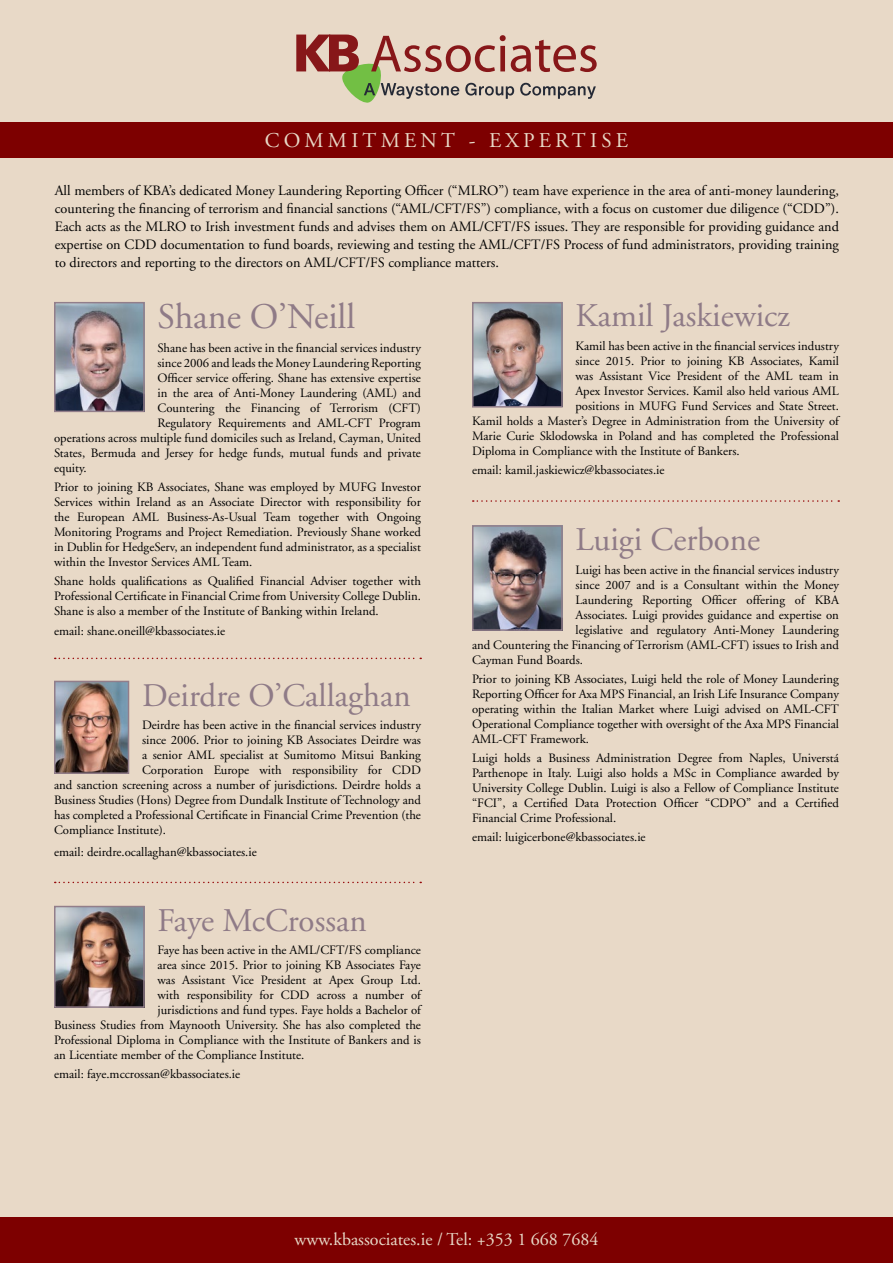
<style>
.page{position:relative;width:893px;height:1263px;background:#e8d9c7}
.page>*{position:absolute;margin:0;border:0;box-sizing:border-box;transform-origin:0 0}
.t1{font:36px "Adobe Garamond";color:#8f7b87}
.t2{font:33px "Adobe Garamond";color:#8f7b87}
.t3{font:21px "Adobe Garamond";letter-spacing:.2em;color:#e8d9c7}
.t4{font:18px "Adobe Garamond";color:#e8d9c7}
.t5{font:14.25px/18px "Adobe Garamond";color:#000;text-align:justify}
.t6{font:12.75px/15px "Adobe Garamond";color:#000;text-align:justify}
</style>
<div class="page">
<div style="left:0;top:122px;width:893px;height:35px;background:#7d0000"></div>
<svg style="left:296px;top:35px;width:301px;height:68px"></svg>
<div style="left:0;top:1217px;width:893px;height:46px;background:#7d0000"></div>
<img style="left:57px;top:684px;width:69px;height:87px">
<div style="left:54px;top:681px;width:75px;height:93px;border:2px solid #927e8a"></div>
<img style="left:475px;top:305px;width:85px;height:100px">
<div style="left:472px;top:302px;width:91px;height:106px;border:2px solid #927e8a"></div>
<img style="left:57px;top:305px;width:85px;height:104px">
<div style="left:54px;top:302px;width:91px;height:110px;border:2px solid #927e8a"></div>
<img style="left:57px;top:909px;width:85px;height:96px">
<div style="left:54px;top:906px;width:91px;height:102px;border:2px solid #927e8a"></div>
<svg style="left:55px;top:882px;width:366px;height:1px"></svg>
<svg style="left:55px;top:658px;width:366px;height:1px"></svg>
<svg style="left:473px;top:500px;width:366px;height:2px"></svg>
<img style="left:475px;top:528px;width:85px;height:100px">
<div style="left:472px;top:525px;width:91px;height:106px;border:2px solid #927e8a"></div>
<p class="t3" style="left:265px;top:129px;width:365px">COMMITMENT - EXPERTISE</p>
<p class="t5" style="left:55px;top:182px;width:786px">All members of KBA’s dedicated Money Laundering Reporting Officer (“MLRO”) team have experience in the area of anti-money laundering, countering the financing of terrorism and financial sanctions (“AML/CFT/FS”) compliance, with a focus on customer due diligence (“CDD”).<br>Each acts as the MLRO to Irish investment funds and advises them on AML/CFT/FS issues. They are responsible for providing guidance and expertise on CDD documentation to fund boards, reviewing and testing the AML/CFT/FS Process of fund administrators, providing training to directors and reporting to the directors on AML/CFT/FS compliance matters.</p>
<p class="t1" style="left:157px;top:298px;width:199px">Shane O’Neill</p>
<p class="t6" style="left:157px;top:341px;width:265px">Shane has been active in the financial services industry</p>
<p class="t6" style="left:157px;top:356px;width:265px">since 2006 and leads the Money Laundering Reporting</p>
<p class="t6" style="left:157px;top:371px;width:265px">Officer service offering. Shane has extensive expertise</p>
<p class="t6" style="left:157px;top:386px;width:265px">in the area of Anti-Money Laundering (AML) and</p>
<p class="t6" style="left:157px;top:401px;width:265px">Countering the Financing of Terrorism (CFT)</p>
<p class="t6" style="left:157px;top:416px;width:265px">Regulatory Requirements and AML-CFT Program</p>
<p class="t6" style="left:54px;top:431px;width:368px">operations across multiple fund domiciles such as Ireland, Cayman, United</p>
<p class="t6" style="left:54px;top:446px;width:368px">States, Bermuda and Jersey for hedge funds, mutual funds and private</p>
<p class="t6" style="left:54px;top:461px;width:34px">equity.</p>
<p class="t6" style="left:54px;top:480px;width:368px">Prior to joining KB Associates, Shane was employed by MUFG Investor Services within Ireland as an Associate Director with responsibility for the European AML Business-As-Usual Team together with Ongoing Monitoring Programs and Project Remediation. Previously Shane worked in Dublin for HedgeServ, an independent fund administrator, as a specialist within the Investor Services AML Team.</p>
<p class="t6" style="left:54px;top:574px;width:368px">Shane holds qualifications as Qualified Financial Adviser together with Professional Certificate in Financial Crime from University College Dublin.<br>Shane is also a member of the Institute of Banking within Ireland.</p>
<p class="t6" style="left:54px;top:623px;width:173px">email: shane.oneill@kbassociates.ie</p>
<p class="t2" style="left:142px;top:677px;width:270px">Deirdre O’Callaghan</p>
<p class="t6" style="left:142px;top:718px;width:280px">Deirdre has been active in the financial services industry</p>
<p class="t6" style="left:142px;top:733px;width:280px">since 2006. Prior to joining KB Associates Deirdre was</p>
<p class="t6" style="left:142px;top:748px;width:280px">a senior AML specialist at Sumitomo Mitsui Banking</p>
<p class="t6" style="left:142px;top:763px;width:280px">Corporation Europe with responsibility for CDD</p>
<p class="t6" style="left:54px;top:778px;width:368px">and sanction screening across a number of jurisdictions. Deirdre holds a</p>
<p class="t6" style="left:54px;top:793px;width:368px">Business Studies (Hons) Degree from Dundalk Institute of Technology and</p>
<p class="t6" style="left:54px;top:808px;width:368px">has completed a Professional Certificate in Financial Crime Prevention (the</p>
<p class="t6" style="left:54px;top:823px;width:114px">Compliance Institute).</p>
<p class="t6" style="left:54px;top:845px;width:204px">email: deirdre.ocallaghan@kbassociates.ie</p>
<p class="t2" style="left:157px;top:902px;width:211px">Faye McCrossan</p>
<p class="t6" style="left:157px;top:943px;width:265px">Faye has been active in the AML/CFT/FS compliance</p>
<p class="t6" style="left:157px;top:958px;width:265px">area since 2015. Prior to joining KB Associates Faye</p>
<p class="t6" style="left:157px;top:973px;width:265px">was Assistant Vice President at Apex Group Ltd.</p>
<p class="t6" style="left:157px;top:988px;width:265px">with responsibility for CDD across a number of</p>
<p class="t6" style="left:157px;top:1003px;width:265px">jurisdictions and fund types. Faye holds a Bachelor of</p>
<p class="t6" style="left:54px;top:1018px;width:368px">Business Studies from Maynooth University. She has also completed the</p>
<p class="t6" style="left:54px;top:1033px;width:368px">Professional Diploma in Compliance with the Institute of Bankers and is</p>
<p class="t6" style="left:54px;top:1048px;width:252px">an Licentiate member of the Compliance Institute.</p>
<p class="t6" style="left:54px;top:1067px;width:188px">email: faye.mccrossan@kbassociates.ie</p>
<p class="t2" style="left:575px;top:298px;width:216px">Kamil Jaskiewicz</p>
<p class="t6" style="left:575px;top:338px;width:265px">Kamil has been active in the financial services industry</p>
<p class="t6" style="left:575px;top:353px;width:265px">since 2015. Prior to joining KB Associates, Kamil</p>
<p class="t6" style="left:575px;top:368px;width:265px">was Assistant Vice President of the AML team in</p>
<p class="t6" style="left:575px;top:383px;width:265px">Apex Investor Services. Kamil also held various AML</p>
<p class="t6" style="left:575px;top:398px;width:265px">positions in MUFG Fund Services and State Street.</p>
<p class="t6" style="left:472px;top:413px;width:368px">Kamil holds a Master’s Degree in Administration from the University of</p>
<p class="t6" style="left:472px;top:428px;width:368px">Marie Curie Sklodowska in Poland and has completed the Professional</p>
<p class="t6" style="left:472px;top:443px;width:269px">Diploma in Compliance with the Institute of Bankers.</p>
<p class="t6" style="left:472px;top:463px;width:194px">email: kamil.jaskiewicz@kbassociates.ie</p>
<p class="t2" style="left:575px;top:522px;width:186px">Luigi Cerbone</p>
<p class="t6" style="left:575px;top:562px;width:265px">Luigi has been active in the financial services industry</p>
<p class="t6" style="left:575px;top:577px;width:265px">since 2007 and is a Consultant within the Money</p>
<p class="t6" style="left:575px;top:592px;width:265px">Laundering Reporting Officer offering of KBA</p>
<p class="t6" style="left:575px;top:607px;width:265px">Associates. Luigi provides guidance and expertise on</p>
<p class="t6" style="left:575px;top:622px;width:265px">legislative and regulatory Anti-Money Laundering</p>
<p class="t6" style="left:472px;top:637px;width:368px">and Countering the Financing of Terrorism (AML-CFT) issues to Irish and</p>
<p class="t6" style="left:472px;top:652px;width:113px">Cayman Fund Boards.</p>
<p class="t6" style="left:472px;top:672px;width:368px">Prior to joining KB Associates, Luigi held the role of Money Laundering Reporting Officer for Axa MPS Financial, an Irish Life Insurance Company operating within the Italian Market where Luigi advised on AML-CFT Operational Compliance together with oversight of the Axa MPS Financial AML-CFT Framework.</p>
<p class="t6" style="left:472px;top:751px;width:368px">Luigi holds a Business Administration Degree from Naples, Universtá Parthenope in Italy. Luigi also holds a MSc in Compliance awarded by University College Dublin. Luigi is also a Fellow of Compliance Institute “FCI”, a Certified Data Protection Officer “CDPO” and a Certified Financial Crime Professional.</p>
<p class="t6" style="left:472px;top:830px;width:175px">email: luigicerbone@kbassociates.ie</p>
<p class="t4" style="left:295px;top:1229px;width:305px">www.kbassociates.ie / Tel: +353 1 668 7684</p>
</div>
